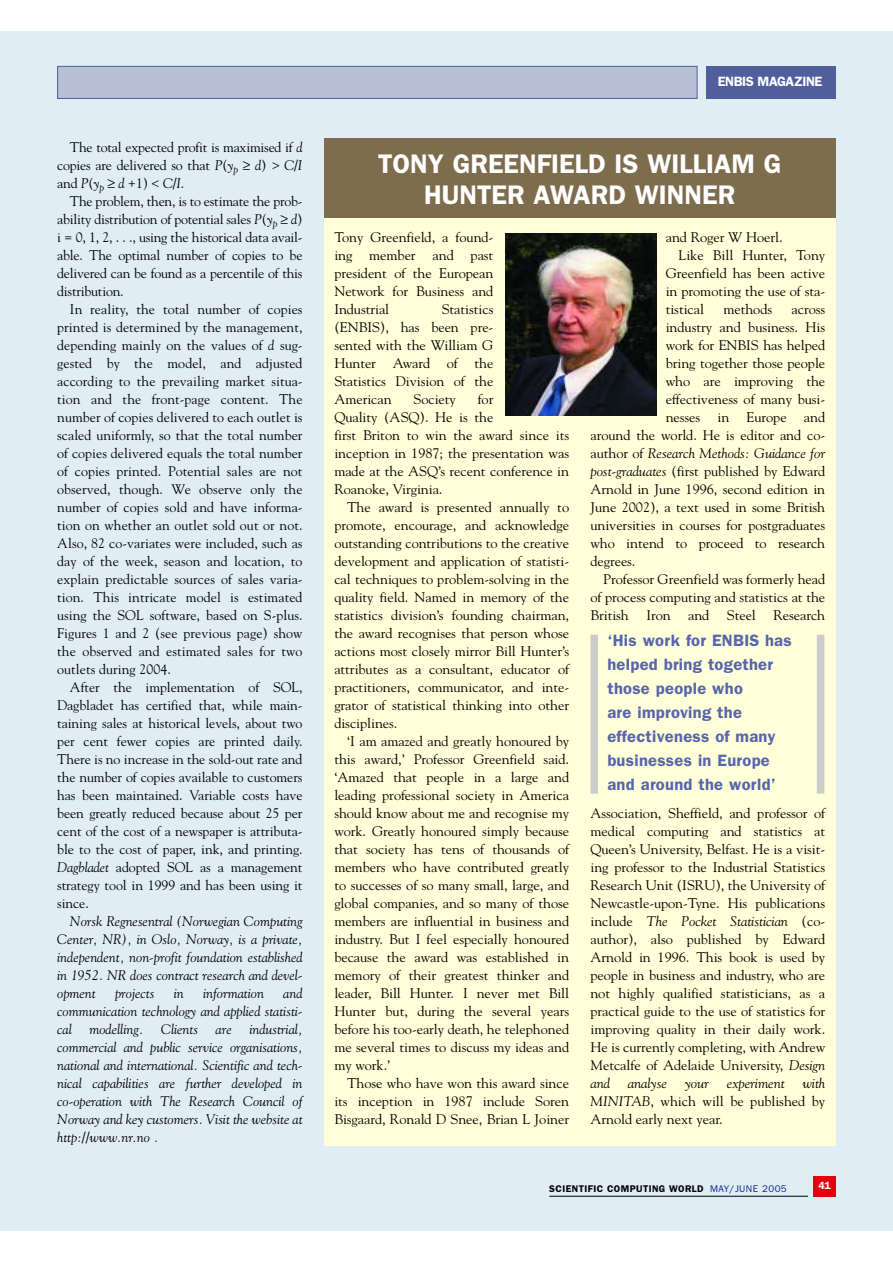
<style>
.page{position:relative;width:893px;height:1263px;background:#fff}
.page>*{position:absolute;margin:0;border:0;box-sizing:border-box;transform-origin:0 0}
.t1{font:600 27px/31.5px "Franklin Gothic";color:#fff;text-align:center}
.t2{font:600 16.5px/24px "Franklin Gothic";letter-spacing:.02em;color:#5764ae}
.t3{font:13.8px/18px "Goudy";letter-spacing:-.005em;color:#000;text-align:justify}
.t4{font:italic 13.8px/18px "Goudy";color:#000;text-align:justify}
.t5{font:600 13.5px "Franklin Gothic";letter-spacing:-.03em;color:#fff}
.t6{font:600 10.5px "Franklin Gothic";color:#fff}
.t7{font:600 9.75px "Franklin Gothic";letter-spacing:.04em;color:#000}
.s1{font-style:italic}
.s2{font-style:normal}
.s3{font-weight:400;color:#10218b}
</style>
<div class="page">
<div style="left:0;top:32px;width:892px;height:1199px;background:#e0edf5"></div>
<div style="left:324px;top:164px;width:511px;height:982px;background:#ffffd9"></div>
<div style="left:706px;top:66px;width:129px;height:33px;background:#515e9c"></div>
<div style="left:58px;top:66px;width:639px;height:32px;background:#b9bfd7"></div>
<div style="left:57px;top:66px;width:640px;height:33px;border:1px solid #515e9c"></div>
<div style="left:813px;top:1176px;width:22px;height:20px;background:#e6000f"></div>
<hr style="left:549px;top:1196px;width:259px;height:1px;background:#000">
<div style="left:324px;top:138px;width:511px;height:80px;background:#7d6d4d"></div>
<img style="left:505px;top:233px;width:151px;height:183px">
<div style="left:590px;top:635px;width:8px;height:159px;background:#ccc"></div>
<div style="left:816px;top:635px;width:8px;height:159px;background:#ccc"></div>
<p class="t3" style="left:57px;top:139px;width:247px;text-indent:13px">The total expected profit is maximised if <span class="s1">d </span>copies are delivered so that <span class="s1">P</span>(<span class="s1">y</span><sub>p</sub> ≥ <span class="s1">d</span>) &gt; <span class="s1">C/I </span>and <span class="s1">P</span>(<span class="s1">y</span><sub>p</sub> ≥ <span class="s1">d</span> +1) &lt; <span class="s1">C/I</span>.</p>
<p class="t3" style="left:57px;top:193px;width:247px;text-indent:13px">The problem, then, is to estimate the prob&shy;ability distribution of potential sales <span class="s1">P</span>(<span class="s1">y</span><sub>p</sub> ≥ <span class="s1">d</span>) i = 0, 1, 2, . . ., using the historical data avail&shy;able. The optimal number of copies to be delivered can be found as a percentile of this distribution.</p>
<p class="t3" style="left:57px;top:301px;width:247px;text-indent:13px">In reality, the total number of copies printed is determined by the management, depending mainly on the values of <span class="s1">d</span> sug&shy;gested by the model, and adjusted according to the prevailing market situa&shy;tion and the front-page content. The number of copies delivered to each outlet is scaled uniformly, so that the total number of copies delivered equals the total number of copies printed. Potential sales are not observed, though. We observe only the number of copies sold and have informa&shy;tion on whether an outlet sold out or not.<br>Also, 82 co-variates were included, such as day of the week, season and location, to explain predictable sources of sales varia&shy;tion. This intricate model is estimated using the SOL software, based on S-plus.<br>Figures 1 and 2 (see previous page) show the observed and estimated sales for two outlets during 2004.</p>
<p class="t3" style="left:57px;top:679px;width:247px;text-indent:13px">After the implementation of SOL, Dagbladet has certified that, while main&shy;taining sales at historical levels, about two per cent fewer copies are printed daily.<br>There is no increase in the sold-out rate and the number of copies available to customers has been maintained. Variable costs have been greatly reduced because about 25 per cent of the cost of a newspaper is attributa&shy;ble to the cost of paper, ink, and printing.<br><span class="s1">Dagbladet</span> adopted SOL as a management strategy tool in 1999 and has been using it since.</p>
<p class="t4" style="left:57px;top:913px;width:247px;text-indent:13px">Norsk Regnesentral (Norwegian Computing Center, NR), in Oslo, Norway, is a private, independent, non-profit foundation established in 1952. NR does contract research and devel&shy;opment</p>
<p class="t4" style="left:57px;top:985px;width:247px;text-indent:226px">and communication technology and applied statisti&shy;cal</p>
<p class="t4" style="left:115px;top:985px;width:41px">projects</p>
<p class="t4" style="left:174px;top:985px;width:12px">in</p>
<p class="t4" style="left:203px;top:985px;width:62px">information</p>
<p class="t4" style="left:57px;top:1021px;width:247px;text-indent:192px">industrial, commercial and public service organisations, national and international. Scientific and tech&shy;nical capabilities are further developed in co-operation with The Research Council of Norway and key customers. Visit the website at http://www.nr.no .</p>
<p class="t4" style="left:89px;top:1021px;width:55px">modelling.</p>
<p class="t4" style="left:161px;top:1021px;width:38px">Clients</p>
<p class="t4" style="left:215px;top:1021px;width:18px">are</p>
<p class="t5" style="left:717px;top:77px;width:106px">ENBIS MAGAZINE</p>
<h1 class="t1" style="left:378px;top:150px;width:405px">TONY GREENFIELD IS WILLIAM G<br>HUNTER AWARD WINNER</h1>
<p class="t3" style="left:334px;top:229px;width:161px">Tony Greenfield, a found&shy;ing member and past president of the European Network for Business and Industrial</p>
<p class="t3" style="left:334px;top:301px;width:161px;text-indent:107px">Statistics (ENBIS), has been pre&shy;sented with the William G Hunter Award of the Statistics Division of the American</p>
<p class="t3" style="left:334px;top:391px;width:236px;text-align:left;text-indent:143px">for<br>Quality (ASQ). He is the<br>first Briton to win the award since its inception in 1987; the presentation was made at the ASQ’s recent conference in<br>Roanoke, Virginia.</p>
<p class="t3" style="left:334px;top:499px;width:236px;text-indent:13px">The award is presented annually to promote, encourage, and acknowledge outstanding contributions to the creative development and application of statisti&shy;cal techniques to problem-solving in the quality field. Named in memory of the statistics division’s founding chairman, the award recognises that person whose actions most closely mirror Bill Hunter’s attributes as a consultant, educator of practitioners, communicator, and inte&shy;grator of statistical thinking into other disciplines.</p>
<p class="t3" style="left:334px;top:733px;width:236px;text-indent:13px">‘I am amazed and greatly honoured by this award,’ Professor Greenfield said. ‘Amazed that people in a large and leading professional society in America should know about me and recognise my work. Greatly honoured simply because that society has tens of thousands of members who have contributed greatly to successes of so many small, large, and global companies, and so many of those members are influential in business and industry. But I feel especially honoured because the award was established in memory of their greatest thinker and leader, Bill Hunter. I never met Bill Hunter but, during the several years before his too-early death, he telephoned me several times to discuss my ideas and my work.’</p>
<p class="t3" style="left:334px;top:1075px;width:236px;text-indent:13px">Those who have won this award since its inception in 1987 include Soren Bisgaard, Ronald D Snee, Brian L Joiner</p>
<p class="t3" style="left:413px;top:391px;width:44px">Society</p>
<p class="t3" style="left:665px;top:229px;width:118px">and Roger W Hoerl.</p>
<p class="t3" style="left:678px;top:247px;width:148px">Like Bill Hunter, Tony</p>
<p class="t3" style="left:665px;top:265px;width:161px">Greenfield has been active</p>
<p class="t3" style="left:665px;top:283px;width:161px">in promoting the use of sta-</p>
<p class="t3" style="left:665px;top:301px;width:40px">tistical</p>
<p class="t3" style="left:723px;top:301px;width:50px">methods</p>
<p class="t3" style="left:791px;top:301px;width:35px">across</p>
<p class="t3" style="left:665px;top:319px;width:161px">industry and business. His</p>
<p class="t3" style="left:665px;top:337px;width:161px">work for ENBIS has helped</p>
<p class="t3" style="left:665px;top:355px;width:161px">bring together those people</p>
<p class="t3" style="left:665px;top:373px;width:161px">who are improving the</p>
<p class="t3" style="left:665px;top:391px;width:161px">effectiveness of many busi-</p>
<p class="t3" style="left:665px;top:409px;width:161px">nesses in Europe and</p>
<p class="t3" style="left:590px;top:427px;width:236px">around the world. He is editor and co-</p>
<p class="t4" style="left:590px;top:445px;width:236px"><span class="s2">author of</span> Research Methods: Guidance for</p>
<p class="t3" style="left:590px;top:463px;width:236px"><span class="s1">post-graduates</span> (first published by Edward</p>
<p class="t3" style="left:590px;top:481px;width:236px">Arnold in June 1996, second edition in</p>
<p class="t3" style="left:590px;top:499px;width:236px">June 2002), a text used in some British</p>
<p class="t3" style="left:590px;top:517px;width:236px">universities in courses for postgraduates</p>
<p class="t3" style="left:590px;top:535px;width:236px">who intend to proceed to research</p>
<p class="t3" style="left:590px;top:553px;width:47px">degrees.</p>
<p class="t3" style="left:603px;top:571px;width:223px">Professor Greenfield was formerly head</p>
<p class="t3" style="left:590px;top:589px;width:236px">of process computing and statistics at the</p>
<p class="t3" style="left:590px;top:607px;width:40px">British</p>
<p class="t3" style="left:646px;top:607px;width:26px">Iron</p>
<p class="t3" style="left:688px;top:607px;width:23px">and</p>
<p class="t3" style="left:726px;top:607px;width:31px">Steel</p>
<p class="t3" style="left:773px;top:607px;width:53px">Research</p>
<p class="t2" style="left:607px;top:630px;width:186px">‘His work for ENBIS has helped bring together those people who<br>are improving the effectiveness of many businesses in Europe and around the world’</p>
<p class="t3" style="left:590px;top:805px;width:236px">Association, Sheffield, and professor of medical computing and statistics at Queen’s University, Belfast. He is a visit&shy;ing professor to the Industrial Statistics Research Unit (ISRU), the University of Newcastle-upon-Tyne. His publications include <span class="s1">The Pocket Statistician</span> (co&shy;author), also published by Edward Arnold in 1996. This book is used by people in business and industry, who are not highly qualified statisticians, as a practical guide to the use of statistics for improving quality in their daily work.<br>He is currently completing, with Andrew Metcalfe of Adelaide University, <span class="s1">Design and</span></p>
<p class="t3" style="left:590px;top:1075px;width:236px;text-indent:212px"><span class="s1">with MINITAB</span>, which will be published by Arnold early next year.</p>
<p class="t4" style="left:627px;top:1075px;width:41px">analyse</p>
<p class="t4" style="left:684px;top:1075px;width:26px">your</p>
<p class="t4" style="left:726px;top:1075px;width:60px">experiment</p>
<p class="t7" style="left:549px;top:1185px;width:239px">SCIENTIFIC COMPUTING WORLD <span class="s3">MAY/JUNE 2005</span></p>
<p class="t6" style="left:818px;top:1182px;width:14px">41</p>
</div>
